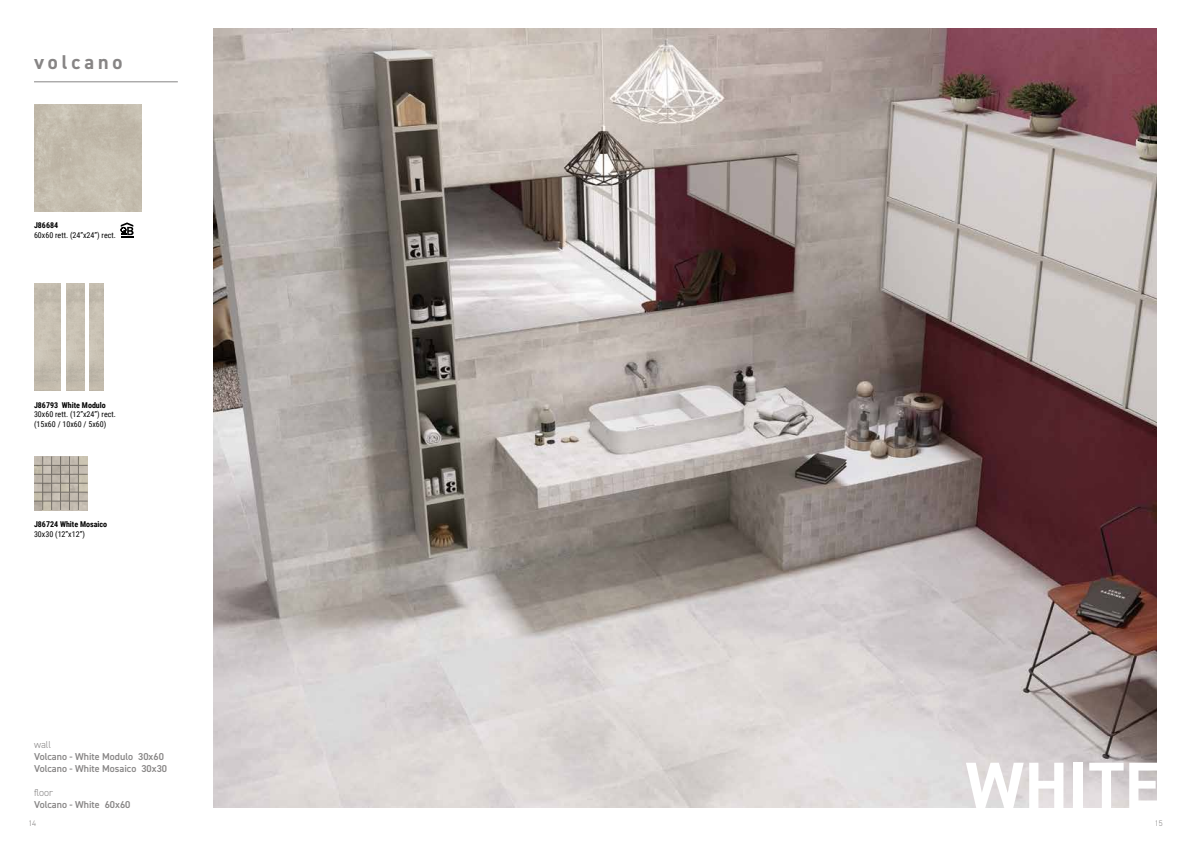
<style>
.page{position:relative;width:1191px;height:842px;background:#fff}
.page>*{position:absolute;margin:0;border:0;box-sizing:border-box;transform-origin:0 0}
.t1{font:700 66px "DIN2014";letter-spacing:.01em;color:#fff}
.t2{font:700 20px "DIN2014";letter-spacing:.2em;color:#878585}
.t3{font:600 10px/12px "DIN2014";color:#878585}
.t4{font:300 10px "DIN2014";color:#878585}
.t5{font:8px/9.6px "Roboto Condensed";color:#000}
.t6{font:700 8px "Roboto Condensed";color:#000}
.t7{font:300 8px "DIN2014";color:#878585}
</style>
<div class="page">
<img style="left:214px;top:28px;width:943px;height:780px">
<hr style="left:34px;top:81px;width:144px;height:1px;background:#878585">
<svg style="left:120px;top:222px;width:14px;height:16px"></svg>
<img style="left:34px;top:104px;width:107px;height:107px">
<div style="left:66px;top:284px;width:18px;height:107px;background:#c6bfb1"></div>
<div style="left:90px;top:284px;width:13px;height:107px;background:#c7bfb1"></div>
<svg style="left:34px;top:456px;width:54px;height:54px;background:#beb7aa"></svg>
<hr style="left:42px;top:456px;width:1px;height:54px;background:#9d9c9c">
<hr style="left:51px;top:456px;width:1px;height:54px;background:#9d9c9c">
<hr style="left:60px;top:456px;width:1px;height:54px;background:#9d9c9c">
<hr style="left:69px;top:456px;width:1px;height:54px;background:#9d9c9c">
<hr style="left:78px;top:456px;width:1px;height:54px;background:#9d9c9c">
<hr style="left:34px;top:465px;width:54px;height:1px;background:#9d9c9c">
<hr style="left:34px;top:474px;width:54px;height:1px;background:#9d9c9c">
<hr style="left:34px;top:483px;width:54px;height:1px;background:#9d9c9c">
<hr style="left:34px;top:492px;width:54px;height:1px;background:#9d9c9c">
<hr style="left:34px;top:501px;width:54px;height:1px;background:#9d9c9c">
<h2 class="t2" style="left:34px;top:49px;width:90px">volcano</h2>
<p class="t6" style="left:34px;top:220px;width:26px">J86684</p>
<p class="t5" style="left:34px;top:230px;width:83px">60x60 rett. (24”x24”) rect.</p>
<p class="t6" style="left:34px;top:399px;width:73px">J86793 White Modulo</p>
<p class="t5" style="left:34px;top:409px;width:83px">30x60 rett. (12”x24”) rect. (15x60 / 10x60 / 5x60)</p>
<p class="t6" style="left:34px;top:518px;width:75px">J86724 White Mosaico</p>
<p class="t5" style="left:34px;top:529px;width:52px">30x30 (12”x12”)</p>
<p class="t4" style="left:34px;top:738px;width:19px">wall</p>
<p class="t3" style="left:34px;top:750px;width:135px">Volcano - White Modulo 30x60<br>Volcano - White Mosaico 30x30</p>
<p class="t4" style="left:34px;top:786px;width:20px">floor</p>
<p class="t3" style="left:34px;top:798px;width:98px">Volcano - White 60x60</p>
<p class="t7" style="left:28px;top:818px;width:9px">14</p>
<p class="t7" style="left:1154px;top:818px;width:9px">15</p>
<h1 class="t1" style="left:965px;top:742px;width:196px">WHITE</h1>
</div>
